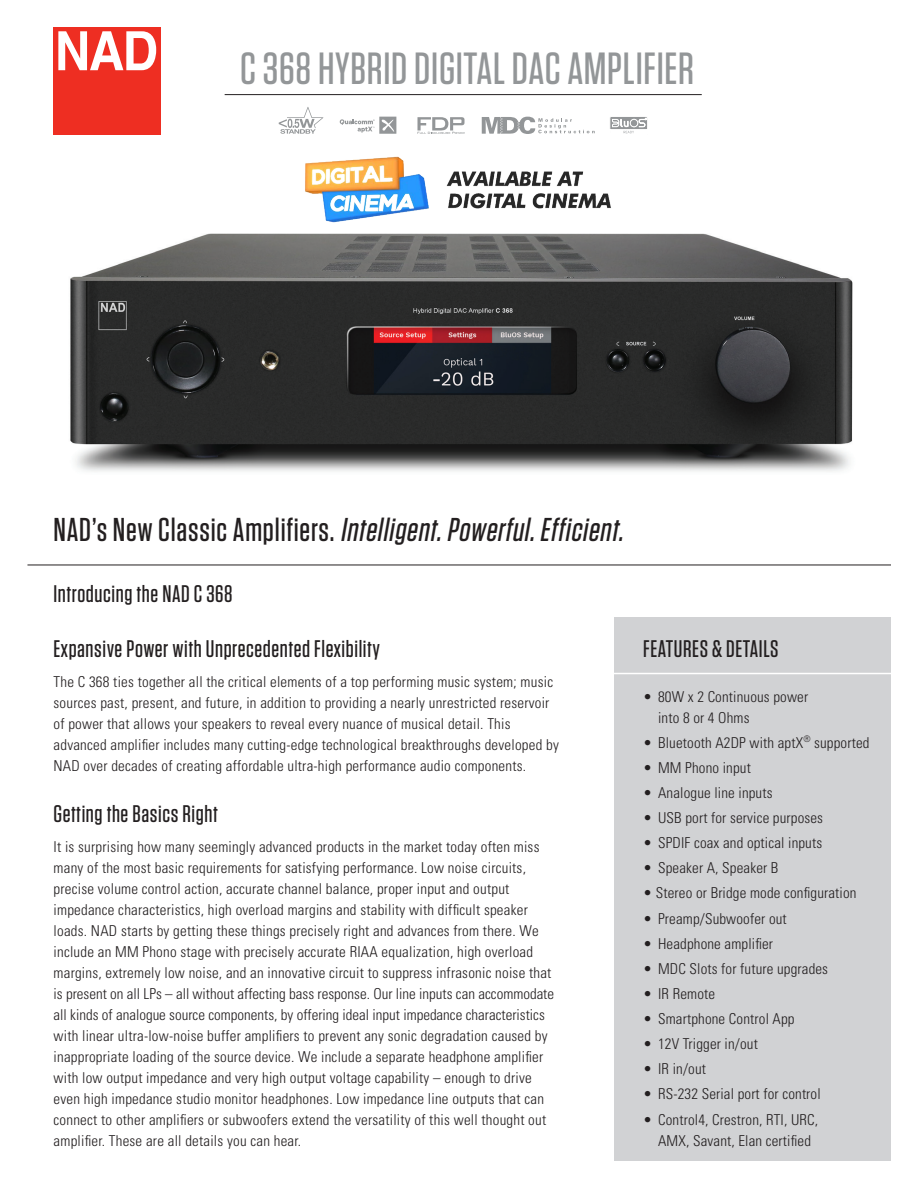
<style>
.page{position:relative;width:918px;height:1188px;background:#fff}
.page>*{position:absolute;margin:0;border:0;box-sizing:border-box;transform-origin:0 0}
.t1{font:500 45px "Tungsten";letter-spacing:.015em;color:#939698}
.t2{font:italic 500 33px "Tungsten";color:#231f20}
.t3{font:500 24px "Tungsten";letter-spacing:.025em;color:#231f20}
.t4{font:300 condensed 15px/21px "Univers";letter-spacing:.015em;color:#231f20}
.s1{font-style:normal}
</style>
<div class="page">
<div style="left:614px;top:618px;width:276px;height:543px;background:#d1d2d4"></div>
<div style="left:53px;top:27px;width:107px;height:107px;background:#ee2e22"></div>
<svg style="left:58px;top:31px;width:98px;height:39px"></svg>
<hr style="left:225px;top:94px;width:477px;height:1px;background:#231f20">
<hr style="left:611px;top:673px;width:283px;height:1px;background:#fff">
<hr style="left:27px;top:565px;width:864px;height:1px;background:#231f20">
<img style="left:70px;top:233px;width:783px;height:239px">
<svg style="left:279px;top:107px;width:44px;height:27px"></svg>
<svg style="left:417px;top:117px;width:48px;height:17px"></svg>
<svg style="left:482px;top:117px;width:113px;height:17px"></svg>
<svg style="left:610px;top:117px;width:37px;height:17px"></svg>
<svg style="left:340px;top:117px;width:56px;height:17px"></svg>
<img style="left:284px;top:156px;width:354px;height:84px">
<h1 class="t1" style="left:240px;top:45px;width:456px">C 368 HYBRID DIGITAL DAC AMPLIFIER</h1>
<h2 class="t2" style="left:54px;top:512px;width:577px"><span class="s1">N A D ’ s N e w C l a s s i c A m p l i f i e r s .</span> Intelligent.Powerful.Efficient.</h2>
<h3 class="t3" style="left:54px;top:581px;width:181px">Introducing the NAD C 368</h3>
<h3 class="t3" style="left:54px;top:636px;width:328px">Expansive Power with Unprecedented Flexibility</h3>
<p class="t4" style="left:54px;top:671px;width:507px">The C 368 ties together all the critical elements of a top performing music system; music sources past, present, and future, in addition to providing a nearly unrestricted reservoir of power that allows your speakers to reveal every nuance of musical detail. This advanced amplifier includes many cutting-edge technological breakthroughs developed by NAD over decades of creating affordable ultra-high performance audio components.</p>
<h3 class="t3" style="left:54px;top:801px;width:166px">Getting the Basics Right</h3>
<p class="t4" style="left:54px;top:836px;width:502px">It is surprising how many seemingly advanced products in the market today often miss many of the most basic requirements for satisfying performance. Low noise circuits, precise volume control action, accurate channel balance, proper input and output impedance characteristics, high overload margins and stability with difficult speaker loads. NAD starts by getting these things precisely right and advances from there. We include an MM Phono stage with precisely accurate RIAA equalization, high overload margins, extremely low noise, and an innovative circuit to suppress infrasonic noise that is present on all LPs – all without affecting bass response. Our line inputs can accommodate all kinds of analogue source components, by offering ideal input impedance characteristics with linear ultra-low-noise buffer amplifiers to prevent any sonic degradation caused by inappropriate loading of the source device. We include a separate headphone amplifier with low output impedance and very high output voltage capability – enough to drive even high impedance studio monitor headphones. Low impedance line outputs that can connect to other amplifiers or subwoofers extend the versatility of this well thought out amplifier. These are all details you can hear.</p>
<h3 class="t3" style="left:643px;top:636px;width:137px">FEATURES &amp; DETAILS</h3>
<p class="t4" style="left:658px;top:686px;width:152px;text-indent:-15px">• 80W x 2 Continuous power into 8 or 4 Ohms</p>
<p class="t4" style="left:643px;top:732px;width:228px">• Bluetooth A2DP with aptX<sup>®</sup> supported</p>
<p class="t4" style="left:643px;top:757px;width:109px">• MM Phono input</p>
<p class="t4" style="left:643px;top:782px;width:131px">• Analogue line inputs</p>
<p class="t4" style="left:643px;top:807px;width:181px">• USB port for service purposes</p>
<p class="t4" style="left:643px;top:832px;width:181px">• SPDIF coax and optical inputs</p>
<p class="t4" style="left:643px;top:858px;width:137px">• Speaker A, Speaker B</p>
<p class="t4" style="left:643px;top:883px;width:215px">• Stereo or Bridge mode configuration</p>
<p class="t4" style="left:643px;top:908px;width:145px">• Preamp/Subwoofer out</p>
<p class="t4" style="left:643px;top:933px;width:131px">• Headphone amplifier</p>
<p class="t4" style="left:643px;top:958px;width:186px">• MDC Slots for future upgrades</p>
<p class="t4" style="left:643px;top:983px;width:74px">• IR Remote</p>
<p class="t4" style="left:643px;top:1008px;width:153px">• Smartphone Control App</p>
<p class="t4" style="left:643px;top:1033px;width:116px">• 12V Trigger in/out</p>
<p class="t4" style="left:643px;top:1059px;width:64px">• IR in/out</p>
<p class="t4" style="left:643px;top:1084px;width:179px">• RS-232 Serial port for control</p>
<p class="t4" style="left:643px;top:1109px;width:176px;text-align:center">• Control4, Crestron, RTI, URC,<br>AMX, Savant, Elan certified</p>
</div>
